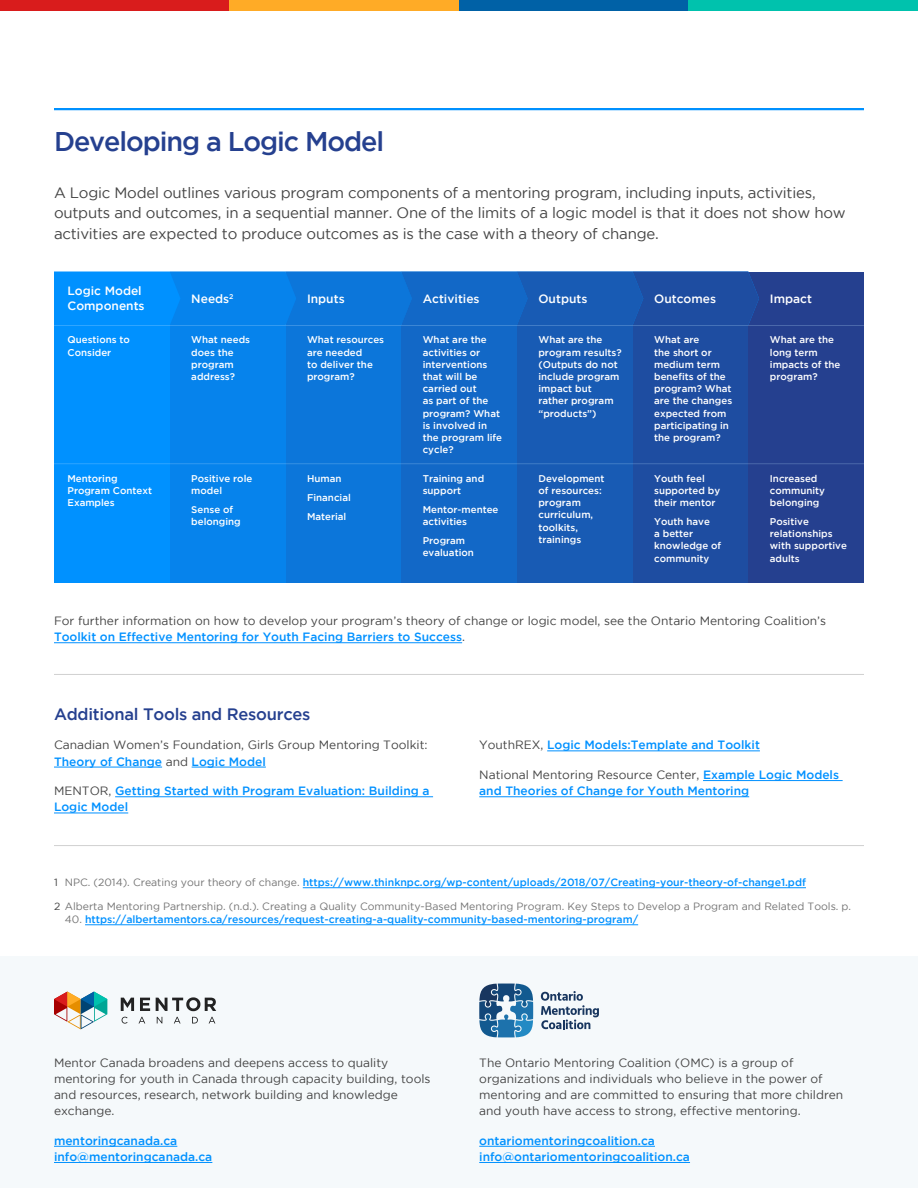
<style>
.page{position:relative;width:918px;height:1188px;background:#fff}
.page>*{position:absolute;margin:0;border:0;box-sizing:border-box;transform-origin:0 0}
.t1{font:500 27px "Gotham";letter-spacing:-.04em;color:#25408f}
.t2{font:500 16.5px "Gotham";letter-spacing:-.015em;color:#25408f}
.t3{font:15px/20.2px "Gotham";letter-spacing:-.015em;color:#444}
.t4{font:12px/16.2px "Gotham";color:#444}
.t5{font:500 12px/16.2px "Gotham";color:#0091ff}
.t6{font:500 12px/15px "Gotham";color:#fff}
.t7{font:500 10.5px "Gotham";color:#0091ff}
.t8{font:10.5px "Gotham";color:#737373}
.t9{font:500 9.75px/12.1px "Gotham";color:#fff}
.s1{font-weight:500;color:#0091ff}
.s2{font-weight:400;color:#444}
.s3{font-weight:400;color:#737373}
.s4{color:#444}
</style>
<div class="page">
<div style="left:0;top:956px;width:918px;height:232px;background:#f5f9fb"></div>
<hr style="left:54px;top:108px;width:810px;height:2px;background:#0091ff">
<hr style="left:54px;top:642px;width:408px;height:1px;background:#0091ff">
<hr style="left:54px;top:1146px;width:123px;height:1px;background:#0091ff">
<hr style="left:54px;top:1162px;width:158px;height:1px;background:#0091ff">
<hr style="left:479px;top:1146px;width:176px;height:1px;background:#0091ff">
<hr style="left:479px;top:1162px;width:211px;height:1px;background:#0091ff">
<hr style="left:54px;top:767px;width:108px;height:1px;background:#0091ff">
<hr style="left:192px;top:767px;width:74px;height:1px;background:#0091ff">
<hr style="left:115px;top:797px;width:318px;height:1px;background:#0091ff">
<hr style="left:54px;top:813px;width:74px;height:1px;background:#0091ff">
<hr style="left:547px;top:751px;width:213px;height:1px;background:#0091ff">
<hr style="left:703px;top:780px;width:140px;height:1px;background:#0091ff">
<hr style="left:479px;top:797px;width:270px;height:1px;background:#0091ff">
<hr style="left:303px;top:887px;width:503px;height:1px;background:#0091ff">
<hr style="left:85px;top:925px;width:553px;height:1px;background:#0091ff">
<svg style="left:121px;top:998px;width:13px;height:13px"></svg>
<svg style="left:140px;top:998px;width:10px;height:13px"></svg>
<svg style="left:156px;top:997px;width:60px;height:14px"></svg>
<svg style="left:122px;top:1017px;width:6px;height:7px"></svg>
<svg style="left:157px;top:1017px;width:5px;height:6px"></svg>
<svg style="left:192px;top:1017px;width:6px;height:6px"></svg>
<svg style="left:54px;top:992px;width:53px;height:37px"></svg>
<svg style="left:139px;top:1017px;width:6px;height:6px"></svg>
<svg style="left:174px;top:1017px;width:7px;height:6px"></svg>
<svg style="left:209px;top:1017px;width:6px;height:6px"></svg>
<svg style="left:479px;top:983px;width:54px;height:54px"></svg>
<svg style="left:541px;top:991px;width:58px;height:38px"></svg>
<hr style="left:54px;top:674px;width:810px;height:1px;background:#d0d0d0">
<hr style="left:54px;top:845px;width:810px;height:1px;background:#d0d0d0">
<div style="left:748px;top:272px;width:116px;height:54px;background:#25408f"></div>
<div style="left:748px;top:326px;width:116px;height:257px;background:#25408f"></div>
<div style="left:633px;top:326px;width:115px;height:257px;background:#1e4da1"></div>
<div style="left:517px;top:326px;width:116px;height:257px;background:#185bb4"></div>
<div style="left:401px;top:326px;width:116px;height:257px;background:#1268c7"></div>
<div style="left:285px;top:326px;width:116px;height:257px;background:#0c76da"></div>
<div style="left:170px;top:326px;width:115px;height:257px;background:#0683ec"></div>
<div style="left:54px;top:326px;width:116px;height:257px;background:#0091ff"></div>
<svg style="left:54px;top:272px;width:705px;height:53px;background:#0e6fd0"></svg>
<hr style="left:54px;top:325px;width:810px;height:1px;background:#bfe3ff">
<hr style="left:54px;top:463px;width:810px;height:1px;background:#bfe3ff">
<div style="left:0;top:0;width:230px;height:11px;background:#d91c1c"></div>
<div style="left:459px;top:0;width:229px;height:11px;background:#0061a6"></div>
<div style="left:230px;top:0;width:229px;height:11px;background:#ffab26"></div>
<div style="left:688px;top:0;width:230px;height:11px;background:#00c2ad"></div>
<h1 class="t1" style="left:54px;top:126px;width:332px">Developing a Logic Model</h1>
<p class="t3" style="left:54px;top:182px;width:793px">A Logic Model outlines various program components of a mentoring program, including inputs, activities, outputs and outcomes, in a sequential manner. One of the limits of a logic model is that it does not show how activities are expected to produce outcomes as is the case with a theory of change.</p>
<p class="t6" style="left:68px;top:283px;width:79px">Logic Model<br>Components</p>
<p class="t6" style="left:191px;top:291px;width:44px">Needs<sup>2</sup></p>
<p class="t6" style="left:307px;top:291px;width:39px">Inputs</p>
<p class="t6" style="left:423px;top:291px;width:58px">Activities</p>
<p class="t6" style="left:538px;top:291px;width:50px">Outputs</p>
<p class="t6" style="left:654px;top:291px;width:63px">Outcomes</p>
<p class="t6" style="left:770px;top:291px;width:44px">Impact</p>
<p class="t9" style="left:68px;top:334px;width:64px">Questions to<br>Consider</p>
<p class="t9" style="left:191px;top:334px;width:60px">What needs does the program address?</p>
<p class="t9" style="left:307px;top:334px;width:79px">What resources are needed<br>to deliver the program?</p>
<p class="t9" style="left:423px;top:334px;width:81px">What are the activities or interventions that will be carried out<br>as part of the program? What is involved in the program life cycle?</p>
<p class="t9" style="left:538px;top:334px;width:85px">What are the program results? (Outputs do not include program impact but rather program “products”)</p>
<p class="t9" style="left:654px;top:334px;width:80px">What are<br>the short or medium term benefits of the program? What are the changes expected from participating in the program?</p>
<p class="t9" style="left:770px;top:334px;width:72px">What are the long term impacts of the program?</p>
<p class="t9" style="left:67px;top:472px;width:86px">Mentoring<br>Program Context<br>Examples</p>
<p class="t9" style="left:191px;top:472px;width:63px">Positive role model</p>
<p class="t9" style="left:191px;top:503px;width:51px">Sense of belonging</p>
<p class="t9" style="left:538px;top:472px;width:68px">Development of resources: program curriculum, toolkits, trainings</p>
<p class="t9" style="left:654px;top:472px;width:68px">Youth feel supported by their mentor</p>
<p class="t9" style="left:770px;top:472px;width:57px">Increased community belonging</p>
<p class="t9" style="left:770px;top:515px;width:79px">Positive relationships with supportive adults</p>
<p class="t9" style="left:307px;top:469px;width:45px;line-height:18.9px">Human<br>Financial<br>Material</p>
<p class="t9" style="left:423px;top:472px;width:63px">Training and support</p>
<p class="t9" style="left:423px;top:503px;width:77px">Mentor-mentee activities</p>
<p class="t9" style="left:423px;top:534px;width:53px">Program evaluation</p>
<p class="t9" style="left:654px;top:515px;width:69px">Youth have<br>a better knowledge of community</p>
<p class="t4" style="left:54px;top:613px;width:774px">For further information on how to develop your program’s theory of change or logic model, see the Ontario Mentoring Coalition’s<br><span class="s1">Toolkit on Effective Mentoring for Youth Facing Barriers to Success</span>.</p>
<h2 class="t2" style="left:54px;top:704px;width:258px">Additional Tools and Resources</h2>
<p class="t4" style="left:54px;top:737px;width:375px">Canadian Women’s Foundation, Girls Group Mentoring Toolkit:<br><span class="s1">Theory of Change</span> and <span class="s1">Logic Model</span></p>
<p class="t5" style="left:54px;top:783px;width:377px"><span class="s2">MENTOR,</span> Getting Started with Program Evaluation: Building a<br>Logic Model</p>
<p class="t5" style="left:479px;top:737px;width:282px"><span class="s2">YouthREX,</span> Logic Models:Template and Toolkit</p>
<p class="t5" style="left:479px;top:766px;width:361px"><span class="s2">National Mentoring Resource Center,</span> Example Logic Models and Theories of Change for Youth Mentoring</p>
<p class="t7" style="left:54px;top:877px;width:754px"><span class="s2">1</span> <span class="s3">NPC. (2014). Creating your theory of change.</span> https://www.thinknpc.org/wp-content/uploads/2018/07/Creating-your-theory-of-change1.pdf</p>
<p class="t8" style="left:54px;top:901px;width:799px"><span class="s4">2</span> Alberta Mentoring Partnership. (n.d.). Creating a Quality Community-Based Mentoring Program. Key Steps to Develop a Program and Related Tools. p.</p>
<p class="t7" style="left:65px;top:914px;width:575px"><span class="s3">40.</span> https://albertamentors.ca/resources/request-creating-a-quality-community-based-mentoring-program/</p>
<p class="t4" style="left:54px;top:1054px;width:378px">Mentor Canada broadens and deepens access to quality mentoring for youth in Canada through capacity building, tools and resources, research, network building and knowledge exchange.</p>
<p class="t5" style="left:54px;top:1132px;width:160px">mentoringcanada.ca info@mentoringcanada.ca</p>
<p class="t4" style="left:479px;top:1054px;width:366px">The Ontario Mentoring Coalition (OMC) is a group of organizations and individuals who believe in the power of mentoring and are committed to ensuring that more children and youth have access to strong, effective mentoring.</p>
<p class="t5" style="left:479px;top:1132px;width:212px">ontariomentoringcoalition.ca info@ontariomentoringcoalition.ca</p>
</div>
